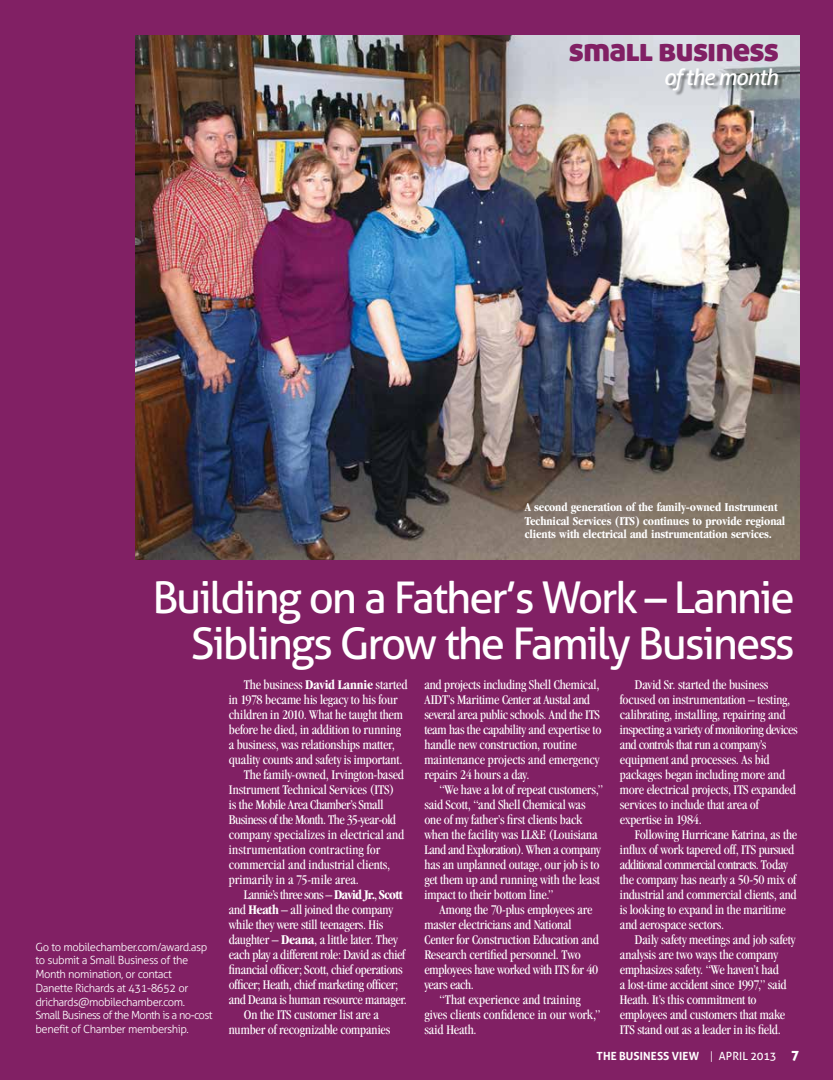
<style>
.page{position:relative;width:833px;height:1080px;background:#fff}
.page>*{position:absolute;margin:0;border:0;box-sizing:border-box;transform-origin:0 0}
.t1{font:43.75px/46.2px "Aller";letter-spacing:-.05em;color:#fff;text-align:right}
.t2{font:32.5px "Aller Display";letter-spacing:-.03em;color:#812064}
.t3{font:italic 22.5px "Aller";letter-spacing:-.05em;color:#fff}
.t4{font:condensed 13.75px/15px "Garamond";letter-spacing:-.015em;color:#fff}
.t5{font:condensed 13.75px "Garamond";letter-spacing:-.04em;color:#fff}
.t6{font:condensed 13.75px "Garamond";letter-spacing:.01em;color:#fff}
.t7{font:condensed 13.75px "Garamond";letter-spacing:.015em;color:#fff}
.t8{font:700 condensed 12.5px/13.8px "Garamond";letter-spacing:-.01em;color:#fff}
.t9{font:300 11.25px/13.8px "Aller";letter-spacing:-.04em;color:#fff}
.t10{font:700 11.25px "Aller";letter-spacing:.015em;color:#fff}
.s1{font-weight:700}
.s2{font-weight:300}
.s3{font-weight:400}
.s4{font-family:"Aller Display";font-weight:400;font-size:13.75px}
</style>
<div class="page">
<div style="left:0;top:0;width:832px;height:1080px;background:#812064"></div>
<img style="left:135px;top:35px;width:664px;height:525px">
<div style="left:666px;top:69px;width:118px;height:28px;background:#000;opacity:.47"></div>
<h2 class="t2" style="left:569px;top:29px;width:211px">small business</h2>
<h3 class="t3" style="left:663px;top:63px;width:116px">of the month</h3>
<p class="t8" style="left:524px;top:500px;width:262px">A second generation of the family-owned Instrument<br>Technical Services (ITS) continues to provide regional clients with electrical and instrumentation services.</p>
<h1 class="t1" style="left:152px;top:574px;width:643px">Building on a Father’s Work – Lannie<br>Siblings Grow the Family Business</h1>
<p class="t9" style="left:35px;top:940px;width:179px">Go to mobilechamber.com/award.asp to submit a Small Business of the Month nomination, or contact<br>Danette Richards at 431-8652 or drichards@mobilechamber.com.<br>Small Business of the Month is a no-cost benefit of Chamber membership.</p>
<p class="t4" style="left:244px;top:677px;width:165px">The business <span class="s1">David Lannie</span> started</p>
<p class="t4" style="left:229px;top:692px;width:170px">in 1978 became his legacy to his four</p>
<p class="t4" style="left:229px;top:707px;width:175px">children in 2010. What he taught them</p>
<p class="t4" style="left:229px;top:722px;width:174px">before he died, in addition to running</p>
<p class="t4" style="left:229px;top:737px;width:168px">a business, was relationships matter,</p>
<p class="t4" style="left:229px;top:752px;width:175px">quality counts and safety is important.</p>
<p class="t4" style="left:244px;top:767px;width:162px">The family-owned, Irvington-based</p>
<p class="t4" style="left:229px;top:782px;width:167px">Instrument Technical Services (ITS)</p>
<p class="t4" style="left:229px;top:797px;width:156px">is the Mobile Area Chamber’s Small</p>
<p class="t5" style="left:229px;top:812px;width:169px">Business of the Month. The 35-year-old</p>
<p class="t4" style="left:229px;top:827px;width:177px">company specializes in electrical and</p>
<p class="t6" style="left:229px;top:842px;width:153px">instrumentation contracting for</p>
<p class="t4" style="left:229px;top:857px;width:163px">commercial and industrial clients,</p>
<p class="t7" style="left:229px;top:872px;width:131px">primarily in a 75-mile area.</p>
<p class="t5" style="left:244px;top:887px;width:160px">Lannie’s three sons – <span class="s1">David Jr.</span>, <span class="s1">Scott</span></p>
<p class="t4" style="left:229px;top:902px;width:166px">and <span class="s1">Heath</span> – all joined the company</p>
<p class="t4" style="left:229px;top:917px;width:156px">while they were still teenagers. His</p>
<p class="t4" style="left:229px;top:932px;width:170px">daughter – <span class="s1">Deana</span>, a little later. They</p>
<p class="t4" style="left:229px;top:947px;width:178px">each play a different role: David as chief</p>
<p class="t4" style="left:229px;top:962px;width:175px">financial officer; Scott, chief operations</p>
<p class="t4" style="left:229px;top:977px;width:171px">officer; Heath, chief marketing officer;</p>
<p class="t4" style="left:229px;top:992px;width:180px">and Deana is human resource manager.</p>
<p class="t4" style="left:244px;top:1007px;width:136px">On the ITS customer list are a</p>
<p class="t4" style="left:229px;top:1022px;width:163px">number of recognizable companies</p>
<p class="t4" style="left:424px;top:677px;width:179px">and projects including Shell Chemical, AIDT’s Maritime Center at Austal and several area public schools. And the ITS team has the capability and expertise to handle new construction, routine maintenance projects and emergency repairs 24 hours a day.</p>
<p class="t4" style="left:424px;top:782px;width:180px;text-indent:15px">“We have a lot of repeat customers,” said Scott, “and Shell Chemical was one of my father’s first clients back when the facility was LL&amp;E (Louisiana Land and Exploration). When a company has an unplanned outage, our job is to get them up and running with the least impact to their bottom line.”</p>
<p class="t4" style="left:424px;top:902px;width:176px;text-indent:15px">Among the 70-plus employees are master electricians and National<br>Center for Construction Education and<br>Research certified personnel. Two employees have worked with ITS for 40 years each.</p>
<p class="t4" style="left:424px;top:992px;width:178px;text-indent:15px">“That experience and training gives clients confidence in our work,” said Heath.</p>
<p class="t4" style="left:620px;top:677px;width:179px;text-indent:15px">David Sr. started the business focused on instrumentation – testing, calibrating, installing, repairing and inspecting a variety of monitoring devices and controls that run a company’s equipment and processes. As bid packages began including more and more electrical projects, ITS expanded services to include that area of expertise in 1984.</p>
<p class="t4" style="left:620px;top:827px;width:179px;text-indent:15px">Following Hurricane Katrina, as the influx of work tapered off, ITS pursued additional commercial contracts. Today the company has nearly a 50-50 mix of industrial and commercial clients, and is looking to expand in the maritime and aerospace sectors.</p>
<p class="t4" style="left:620px;top:932px;width:177px;text-indent:15px">Daily safety meetings and job safety analysis are two ways the company emphasizes safety. “We haven’t had<br>a lost-time accident since 1997,” said Heath. It’s this commitment to employees and customers that make ITS stand out as a leader in its field.</p>
<p class="t10" style="left:596px;top:1049px;width:204px">THE BUSI NESS VIEW <span class="s2">|</span> <span class="s3">APRIL 2013</span> <span class="s4">7</span></p>
</div>
